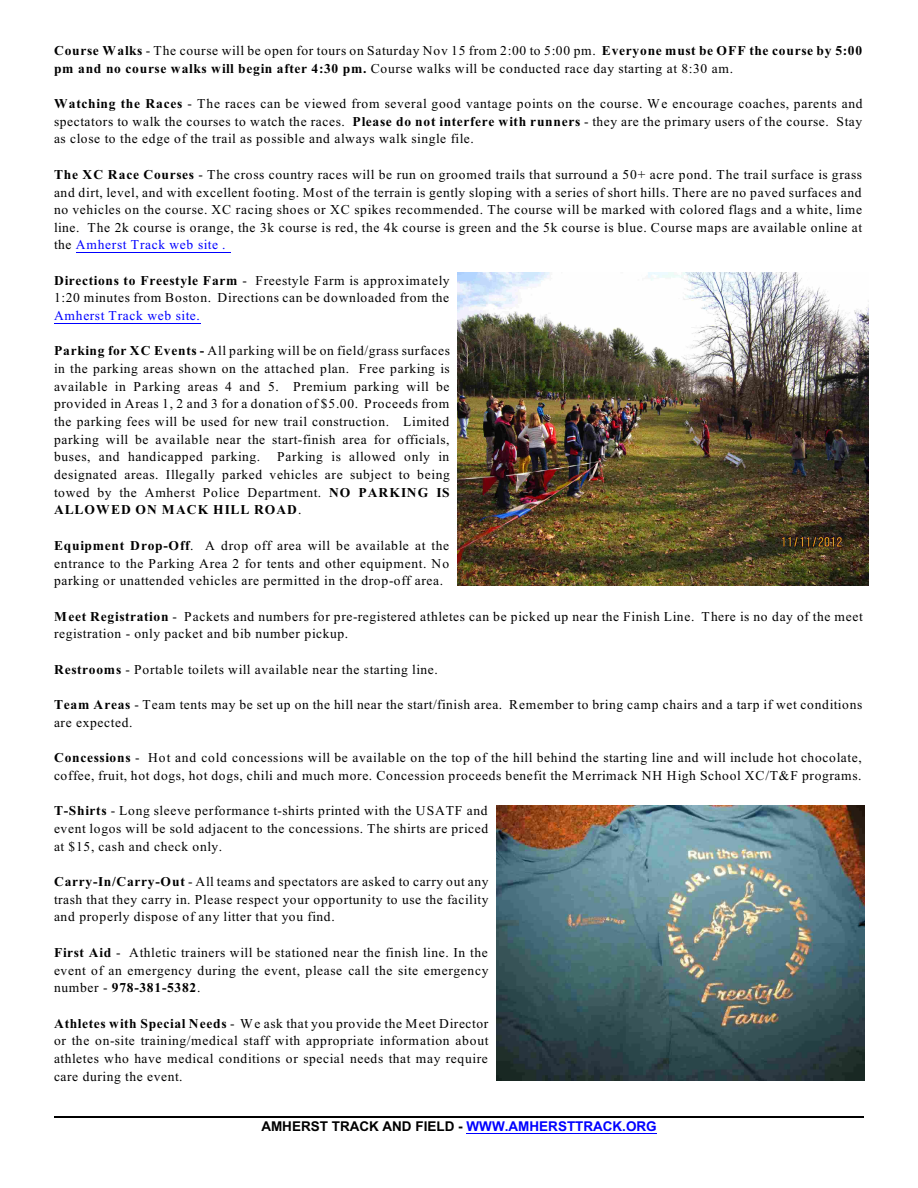
<style>
.page{position:relative;width:918px;height:1188px;background:#fff}
.page>*{position:absolute;margin:0;border:0;box-sizing:border-box;transform-origin:0 0}
.t1{font:13.5px/17.7px "Times New Roman";letter-spacing:.045em;color:#000;text-align:justify}
.t2{font:700 13.5px "Arial";color:#000}
.t3{font:13.5px "Times New Roman";letter-spacing:.045em;color:#00f}
.s1{font-weight:700}
.s2{color:#00f}
</style>
<div class="page">
<hr style="left:76px;top:252px;width:154px;height:1px;background:#00f">
<hr style="left:54px;top:323px;width:147px;height:1px;background:#00f">
<img style="left:458px;top:273px;width:410px;height:312px">
<img style="left:496px;top:806px;width:369px;height:274px">
<hr style="left:467px;top:1133px;width:190px;height:1px;background:#00f">
<hr style="left:54px;top:1116px;width:810px;height:2px;background:#000">
<p class="t1" style="left:54px;top:43px;width:810px"><span class="s1">Course Walks</span> - The course will be open for tours on Saturday Nov 15 from 2:00 to 5:00 pm. <span class="s1">Everyone must be OFF the course by 5:00 pm and no course walks will begin after 4:30 pm.</span> Course walks will be conducted race day starting at 8:30 am.</p>
<p class="t1" style="left:54px;top:96px;width:810px"><span class="s1">Watching the Races</span> - The races can be viewed from several good vantage points on the course. We encourage coaches, parents and spectators to walk the courses to watch the races. <span class="s1">Please do not interfere with runners</span> - they are the primary users of the course. Stay as close to the edge of the trail as possible and always walk single file.</p>
<p class="t1" style="left:54px;top:167px;width:810px"><span class="s1">The XC Race Courses</span> - The cross country races will be run on groomed trails that surround a 50+ acre pond. The trail surface is grass and dirt, level, and with excellent footing. Most of the terrain is gently sloping with a series of short hills. There are no paved surfaces and no vehicles on the course. XC racing shoes or XC spikes recommended. The course will be marked with colored flags and a white, lime line. The 2k course is orange, the 3k course is red, the 4k course is green and the 5k course is blue. Course maps are available online at the <span class="s2">Amherst Track web site .</span></p>
<p class="t1" style="left:54px;top:273px;width:397px"><span class="s1">Directions to Freestyle Farm</span> - Freestyle Farm is approximately<br>1:20 minutes from Boston. Directions can be downloaded from the</p>
<p class="t3" style="left:54px;top:311px;width:147px">Amherst Track web site.</p>
<p class="t1" style="left:54px;top:343px;width:398px"><span class="s1">Parking for XC Events -</span> All parking will be on field/grass surfaces in the parking areas shown on the attached plan. Free parking is available in Parking areas 4 and 5. Premium parking will be provided in Areas 1, 2 and 3 for a donation of $5.00. Proceeds from the parking fees will be used for new trail construction. Limited parking will be available near the start-finish area for officials, buses, and handicapped parking. Parking is allowed only in designated areas. Illegally parked vehicles are subject to being towed by the Amherst Police Department. <span class="s1">NO PARKING IS ALLOWED ON MACK HILL ROAD</span>.</p>
<p class="t1" style="left:54px;top:538px;width:397px"><span class="s1">Equipment Drop-Off</span>. A drop off area will be available at the entrance to the Parking Area 2 for tents and other equipment. No parking or unattended vehicles are permitted in the drop-off area.</p>
<p class="t1" style="left:54px;top:609px;width:810px"><span class="s1">Meet Registration</span> - Packets and numbers for pre-registered athletes can be picked up near the Finish Line. There is no day of the meet registration - only packet and bib number pickup.</p>
<p class="t1" style="left:54px;top:662px;width:385px"><span class="s1">Restrooms</span> - Portable toilets will available near the starting line.</p>
<p class="t1" style="left:54px;top:697px;width:810px"><span class="s1">Team Areas</span> - Team tents may be set up on the hill near the start/finish area. Remember to bring camp chairs and a tarp if wet conditions are expected.</p>
<p class="t1" style="left:54px;top:750px;width:809px"><span class="s1">Concessions</span> - Hot and cold concessions will be available on the top of the hill behind the starting line and will include hot chocolate, coffee, fruit, hot dogs, hot dogs, chili and much more. Concession proceeds benefit the Merrimack NH High School XC/T&amp;F programs.</p>
<p class="t1" style="left:54px;top:803px;width:436px"><span class="s1">T-Shirts</span> - Long sleeve performance t-shirts printed with the USATF and event logos will be sold adjacent to the concessions. The shirts are priced at $15, cash and check only.</p>
<p class="t1" style="left:54px;top:874px;width:436px"><span class="s1">Carry-In/Carry-Out</span> - All teams and spectators are asked to carry out any trash that they carry in. Please respect your opportunity to use the facility and properly dispose of any litter that you find.</p>
<p class="t1" style="left:54px;top:945px;width:436px"><span class="s1">First Aid</span> - Athletic trainers will be stationed near the finish line. In the event of an emergency during the event, please call the site emergency number - <span class="s1">978-381-5382</span>.</p>
<p class="t1" style="left:54px;top:1016px;width:436px"><span class="s1">Athletes with Special Needs</span> - We ask that you provide the Meet Director or the on-site training/medical staff with appropriate information about athletes who have medical conditions or special needs that may require care during the event.</p>
<p class="t2" style="left:262px;top:1121px;width:397px">AMHERST TRACK AND FIELD - <span class="s2">WWW.AMHERSTTRACK.ORG</span></p>
</div>
